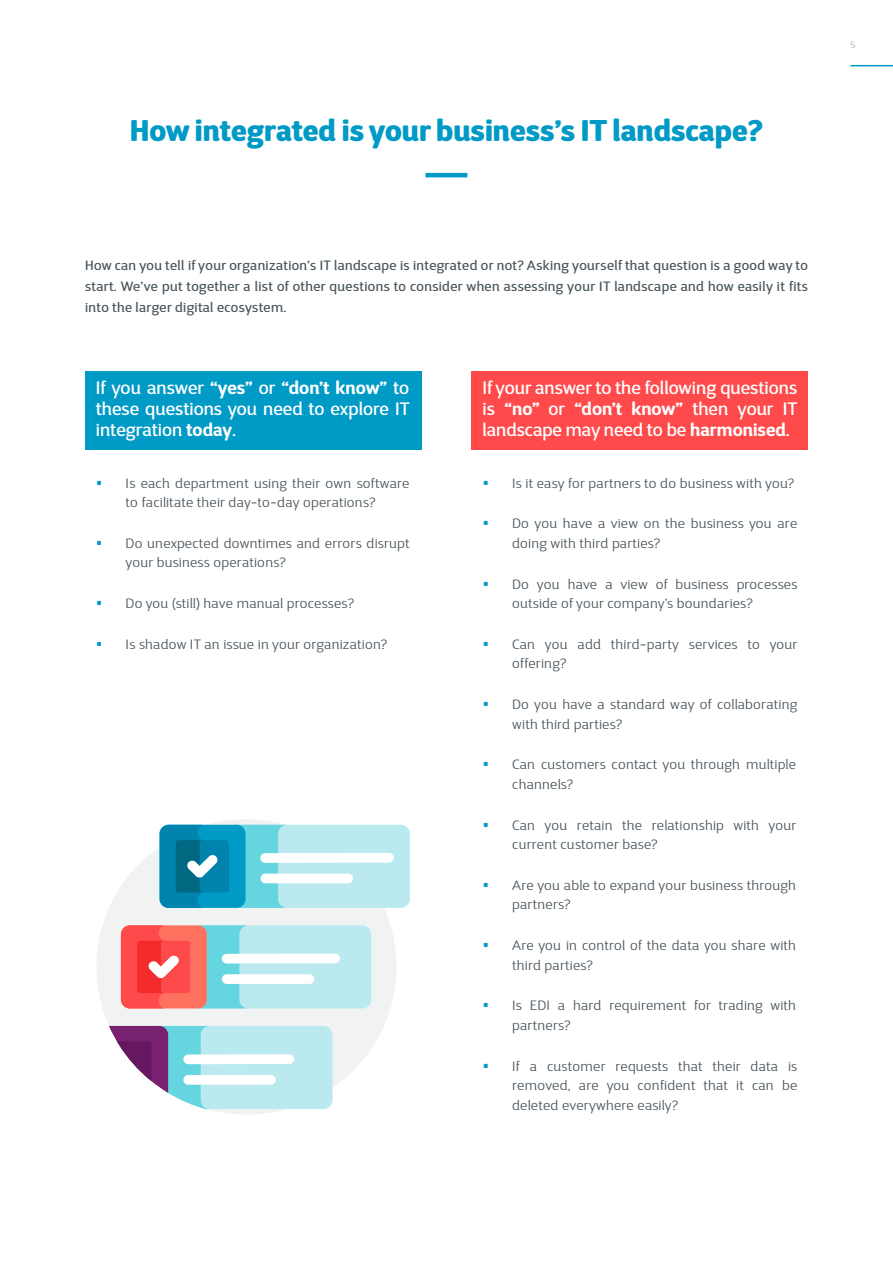
<style>
.page{position:relative;width:893px;height:1263px;background:#fff}
.page>*{position:absolute;margin:0;border:0;box-sizing:border-box;transform-origin:0 0}
.t1{font:900 30px "D Sari";color:#009ac6}
.t2{font:500 18px/21px "D Sari";color:#fff;text-align:justify}
.t3{font:300 13.5px/19.5px "D Sari";letter-spacing:.025em;color:#48545b}
.t4{font:13.5px/21px "D Sari";letter-spacing:.025em;color:#48545b;text-align:justify}
.t5{font:300 9px "D Sari";color:#93b1b9}
.s1{font-weight:700}
.s2{font-weight:700;font-size:27px;color:#009ac6}
</style>
<div class="page">
<hr style="left:850px;top:65px;width:43px;height:1px;background:#009ac6">
<div style="left:85px;top:371px;width:336px;height:79px;background:#009ac6"></div>
<div style="left:472px;top:371px;width:336px;height:79px;background:#ff4a4b"></div>
<hr style="left:426px;top:173px;width:41px;height:4px;background:#009ac6">
<svg style="left:97px;top:819px;width:299px;height:295px;fill:#f1f3f3"></svg>
<svg style="left:201px;top:925px;width:170px;height:83px;background:#a9e6ec"></svg>
<div style="left:222px;top:954px;width:118px;height:9px;background:#fff;border-radius:5px"></div>
<div style="left:222px;top:974px;width:92px;height:10px;background:#fff;border-radius:5px"></div>
<svg style="left:240px;top:825px;width:170px;height:83px;background:#a9e6ec"></svg>
<div style="left:160px;top:825px;width:86px;height:83px;background:#009ac6;border-radius:9px"></div>
<div style="left:176px;top:840px;width:53px;height:52px;background:#0083ad;border-radius:3px"></div>
<div style="left:260px;top:853px;width:134px;height:10px;background:#fff;border-radius:5px"></div>
<div style="left:261px;top:874px;width:92px;height:9px;background:#fff;border-radius:5px"></div>
<svg style="left:160px;top:825px;width:58px;height:83px"></svg>
<div style="left:121px;top:925px;width:86px;height:83px;background:#ff715f;border-radius:9px"></div>
<div style="left:137px;top:941px;width:53px;height:52px;background:#ff4a4b;border-radius:3px"></div>
<svg style="left:121px;top:925px;width:58px;height:83px"></svg>
<svg style="left:109px;top:1026px;width:223px;height:83px"></svg>
<h1 class="t1" style="left:130px;top:110px;width:635px">How integrated is your business’s IT landscape?</h1>
<p class="t5" style="left:850px;top:39px;width:6px">5</p>
<p class="t4" style="left:85px;top:255px;width:724px">How can you tell if your organization’s IT landscape is integrated or not? Asking yourself that question is a good way to start. We’ve put together a list of other questions to consider when assessing your IT landscape and how easily it fits into the larger digital ecosystem.</p>
<h2 class="t2" style="left:96px;top:377px;width:315px">If you answer <span class="s1">“yes”</span> or <span class="s1">“don’t know”</span> to these questions you need to explore IT integration <span class="s1">today</span>.</h2>
<p class="t3" style="left:96px;top:473px;width:315px;text-align:center"><span class="s2">•</span> Is each department using their own software to facilitate their day-to-day operations?</p>
<p class="t3" style="left:126px;top:533px;width:285px;text-indent:-30px"><span class="s2">•</span> Do unexpected downtimes and errors disrupt your business operations?</p>
<p class="t3" style="left:96px;top:594px;width:260px"><span class="s2">•</span> Do you (still) have manual processes?</p>
<p class="t3" style="left:96px;top:634px;width:293px"><span class="s2">•</span> Is shadow IT an issue in your organization?</p>
<h2 class="t2" style="left:482px;top:377px;width:317px">If your answer to the following questions is <span class="s1">“no”</span> or <span class="s1">“don’t know”</span> then your IT landscape may need to be <span class="s1">harmonised</span>.</h2>
<p class="t3" style="left:482px;top:473px;width:313px"><span class="s2">•</span> Is it easy for partners to do business with you?</p>
<p class="t3" style="left:512px;top:514px;width:286px;text-indent:-30px"><span class="s2">•</span> Do you have a view on the business you are doing with third parties?</p>
<p class="t3" style="left:512px;top:574px;width:286px;text-indent:-30px"><span class="s2">•</span> Do you have a view of business processes outside of your company’s boundaries?</p>
<p class="t3" style="left:512px;top:634px;width:287px;text-indent:-30px"><span class="s2">•</span> Can you add third-party services to your offering?</p>
<p class="t3" style="left:512px;top:695px;width:286px;text-indent:-30px"><span class="s2">•</span> Do you have a standard way of collaborating with third parties?</p>
<p class="t3" style="left:512px;top:755px;width:285px;text-indent:-30px"><span class="s2">•</span> Can customers contact you through multiple channels?</p>
<p class="t3" style="left:512px;top:815px;width:286px;text-indent:-30px"><span class="s2">•</span> Can you retain the relationship with your current customer base?</p>
<p class="t3" style="left:512px;top:875px;width:285px;text-indent:-30px"><span class="s2">•</span> Are you able to expand your business through partners?</p>
<p class="t3" style="left:512px;top:936px;width:285px;text-indent:-30px"><span class="s2">•</span> Are you in control of the data you share with third parties?</p>
<p class="t3" style="left:512px;top:996px;width:285px;text-indent:-30px"><span class="s2">•</span> Is EDI a hard requirement for trading with partners?</p>
<p class="t3" style="left:512px;top:1056px;width:286px;text-align:justify;text-indent:-30px"><span class="s2">•</span> If a customer requests that their data is removed, are you confident that it can be deleted everywhere easily?</p>
</div>
